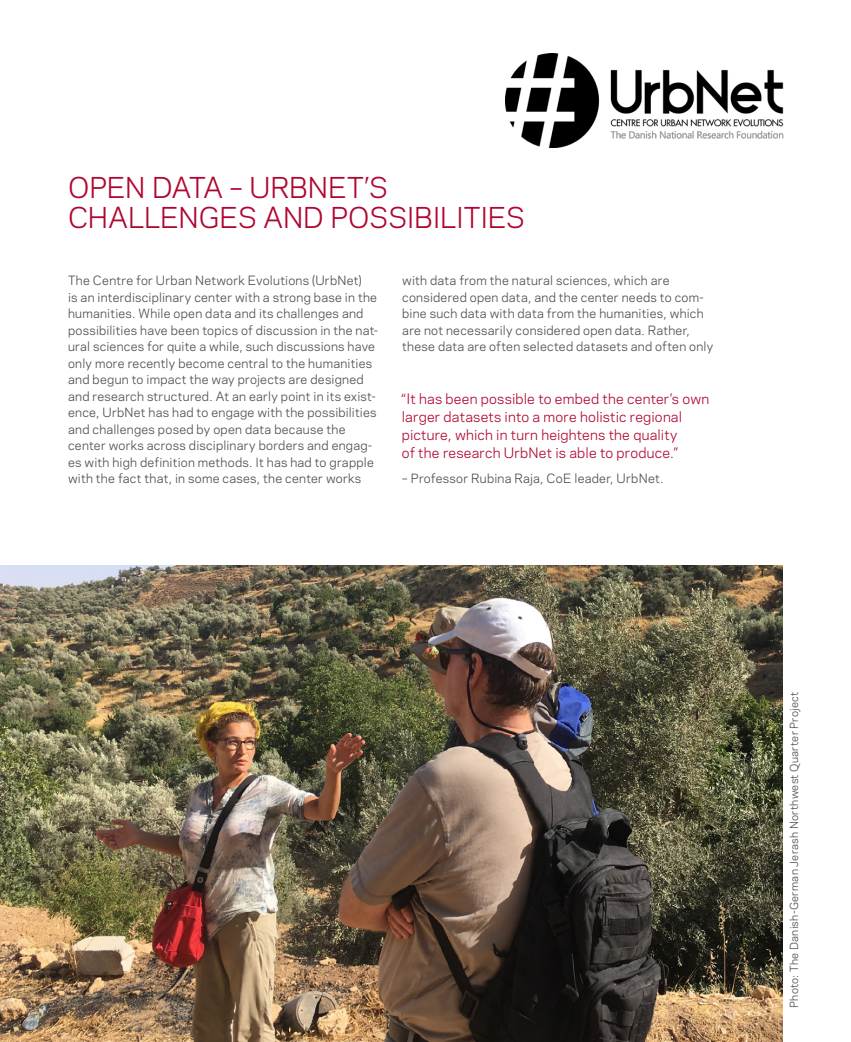
<style>
.page{position:relative;width:851px;height:1042px;background:#fff}
.page>*{position:absolute;margin:0;border:0;box-sizing:border-box;transform-origin:0 0}
.t1{font:27px/30px "Galaxie Polaris";letter-spacing:-.005em;color:#b00630}
.t2{font:13.5px/18px "Galaxie Polaris";letter-spacing:.015em;color:#b00630}
.t3{font:12px/16.5px "Galaxie Polaris";letter-spacing:.02em;color:#4b4c4d}
.t4{font:10.5px "Galaxie Polaris";letter-spacing:.025em;color:#4b4c4d}
</style>
<div class="page">
<img style="left:0;top:565px;width:782px;height:477px">
<img style="left:505px;top:53px;width:279px;height:94px">
<h1 class="t1" style="left:68px;top:175px;width:458px">OPEN DATA – URBNET’S<br>CHALLENGES AND POSSIBILITIES</h1>
<p class="t3" style="left:68px;top:273px;width:311px">The Centre for Urban Network Evolutions (UrbNet)<br>is an interdisciplinary center with a strong base in the humanities. While open data and its challenges and possibilities have been topics of discussion in the nat&shy;ural sciences for quite a while, such discussions have only more recently become central to the humanities and begun to impact the way projects are designed and research structured. At an early point in its exist&shy;ence, UrbNet has had to engage with the possibilities and challenges posed by open data because the center works across disciplinary borders and engag&shy;es with high definition methods. It has had to grapple with the fact that, in some cases, the center works</p>
<p class="t3" style="left:402px;top:273px;width:312px">with data from the natural sciences, which are considered open data, and the center needs to com&shy;bine such data with data from the humanities, which are not necessarily considered open data. Rather, these data are often selected datasets and often only</p>
<p class="t2" style="left:402px;top:390px;width:309px">“It has been possible to embed the center’s own larger datasets into a more holistic regional picture, which in turn heightens the quality<br>of the research UrbNet is able to produce.”</p>
<p class="t3" style="left:402px;top:471px;width:263px">– Professor Rubina Raja, CoE leader, UrbNet.</p>
<p class="t4" style="left:789px;top:1008px;width:318px;rotate:-90deg">Photo: The Danish-German Jerash Northwest Quarter Project</p>
</div>
